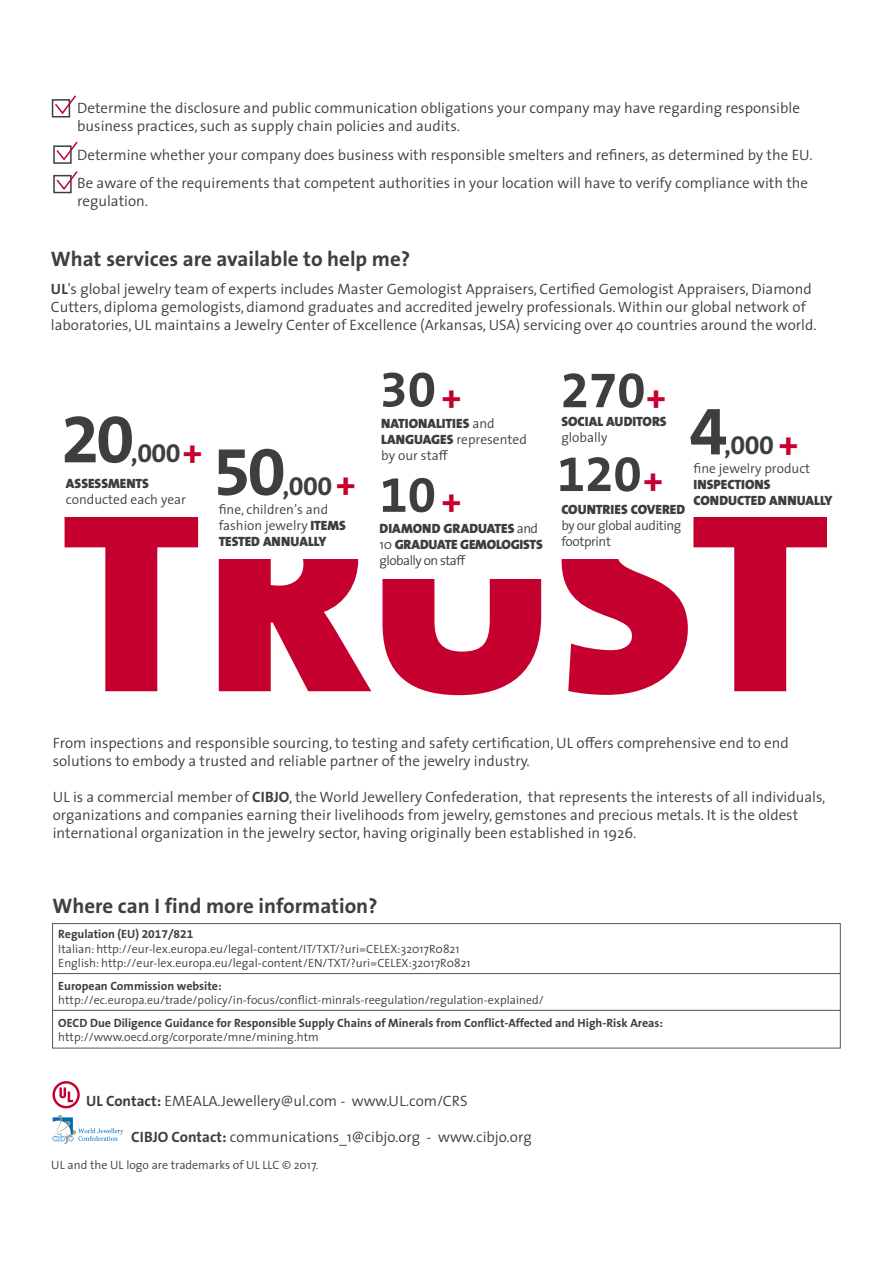
<style>
.page{position:relative;width:893px;height:1263px;background:#fff}
.page>*{position:absolute;margin:0;border:0;box-sizing:border-box;transform-origin:0 0}
.t1{font:700 69.75px "The Sans B7";color:#3e3e3f}
.t2{font:700 51.3px "The Sans B7";color:#3e3e3f}
.t3{font:700 27px "The Sans B7";color:#3e3e3f}
.t4{font:700 21px "The Sans B7";color:#3e3e3f}
.t5{font:300 15px/18px "The Sans";color:#3e3e3f}
.t6{font:300 13.5px/16.2px "The Sans";color:#3e3e3f}
.t7{font:900 13.5px/16.2px "The Sans";color:#3e3e3f}
.t8{font:300 13.5px/16.2px "The Sans";letter-spacing:-.03em;color:#3e3e3f}
.t9{font:300 12px/14.4px "The Sans";color:#3e3e3f}
.t10{font:700 12px "The Sans B7";color:#3e3e3f}
.s1{font-family:"The Sans B7";font-weight:700}
.s2{font-size:36.45px;color:#c5002e}
.s3{font-weight:900}
.s4{font-weight:300}
</style>
<div class="page">
<svg style="left:52px;top:1081px;width:28px;height:27px"></svg>
<div style="left:52px;top:99px;width:18px;height:18px;border:2px solid #3e3e3f"></div>
<svg style="left:53px;top:95px;width:23px;height:20px"></svg>
<div style="left:53px;top:145px;width:19px;height:19px;border:2px solid #3e3e3f"></div>
<svg style="left:55px;top:141px;width:23px;height:21px"></svg>
<div style="left:53px;top:175px;width:19px;height:18px;border:2px solid #3e3e3f"></div>
<svg style="left:55px;top:171px;width:23px;height:20px"></svg>
<div style="left:52px;top:923px;width:789px;height:125px;border:1px solid #57585a"></div>
<hr style="left:53px;top:973px;width:787px;height:1px;background:#57585a">
<hr style="left:53px;top:1010px;width:787px;height:1px;background:#57585a">
<svg style="left:52px;top:1115px;width:71px;height:29px"></svg>
<svg style="left:65px;top:517px;width:133px;height:174px"></svg>
<svg style="left:219px;top:559px;width:152px;height:132px"></svg>
<svg style="left:382px;top:579px;width:159px;height:116px"></svg>
<svg style="left:562px;top:517px;width:265px;height:178px"></svg>
<div style="left:213px;top:455px;width:475px;height:104px;background:#fff"></div>
<div style="left:367px;top:438px;width:186px;height:141px;background:#fff"></div>
<p class="t5" style="left:77px;top:99px;width:724px">Determine the disclosure and public communication obligations your company may have regarding responsible business practices, such as supply chain policies and audits.</p>
<p class="t5" style="left:77px;top:140px;width:737px;line-height:28.5px">Determine whether your company does business with responsible smelters and refiners, as determined by the EU.<br>Be aware of the requirements that competent authorities in your location will have to verify compliance with the</p>
<p class="t5" style="left:77px;top:192px;width:72px">regulation.</p>
<h3 class="t4" style="left:51px;top:248px;width:361px">What services are available to help me?</h3>
<p class="t5" style="left:51px;top:279px;width:767px"><span class="s1">UL</span>'s global jewelry team of experts includes Master Gemologist Appraisers, Certified Gemologist Appraisers, Diamond<br>Cutters, diploma gemologists, diamond graduates and accredited jewelry professionals. Within our global network of laboratories, UL maintains a Jewelry Center of Excellence (Arkansas, USA) servicing over 40 countries around the world.</p>
<h1 class="t1" style="left:61px;top:402px;width:75px">20</h1>
<h3 class="t3" style="left:131px;top:439px;width:73px">,000<span class="s2">+</span></h3>
<p class="t7" style="left:66px;top:475px;width:85px">ASSESSMENTS</p>
<p class="t6" style="left:66px;top:491px;width:122px">conducted each year</p>
<h1 class="t1" style="left:213px;top:434px;width:75px">50</h1>
<h3 class="t3" style="left:282px;top:471px;width:75px">,000 <span class="s2">+</span></h3>
<p class="t6" style="left:219px;top:500px;width:129px">fine, children’s and fashion jewelry <span class="s3">ITEMS<br>TESTED ANNUALLY</span></p>
<h2 class="t2" style="left:380px;top:362px;width:84px">30<span class="s2">+</span></h2>
<h2 class="t2" style="left:561px;top:363px;width:107px">270<span class="s2">+</span></h2>
<h1 class="t1" style="left:689px;top:394px;width:40px">4</h1>
<p class="t7" style="left:561px;top:413px;width:107px">SOCIAL AUDITORS</p>
<p class="t6" style="left:561px;top:429px;width:48px">globally</p>
<p class="t6" style="left:381px;top:415px;width:147px"><span class="s3">NATIONALITIES</span> and<br><span class="s3">LANGUAGES</span> represented by our staff</p>
<h3 class="t3" style="left:724px;top:431px;width:76px">,000 <span class="s2">+</span></h3>
<h2 class="t2" style="left:557px;top:447px;width:108px">120<span class="s2">+</span></h2>
<p class="t6" style="left:693px;top:460px;width:118px">fine jewelry product</p>
<p class="t7" style="left:693px;top:476px;width:141px">INSPECTIONS<br>CONDUCTED ANNUALLY</p>
<h2 class="t2" style="left:380px;top:467px;width:84px">10<span class="s2">+</span></h2>
<p class="t7" style="left:561px;top:501px;width:125px">COUNTRIES COVERED</p>
<p class="t8" style="left:561px;top:517px;width:121px">by our global auditing footprint</p>
<p class="t7" style="left:380px;top:520px;width:165px">DIAMOND GRADUATES <span class="s4">and<br>10</span> GRADUATE GEMOLOGISTS <span class="s4">globally on staff</span></p>
<p class="t5" style="left:53px;top:733px;width:738px">From inspections and responsible sourcing, to testing and safety certification, UL offers comprehensive end to end solutions to embody a trusted and reliable partner of the jewelry industry.</p>
<p class="t5" style="left:53px;top:787px;width:774px">UL is a commercial member of <span class="s1">CIBJO</span>, the World Jewellery Confederation, that represents the interests of all individuals, organizations and companies earning their livelihoods from jewelry, gemstones and precious metals. It is the oldest international organization in the jewelry sector, having originally been established in 1926.</p>
<h3 class="t4" style="left:53px;top:895px;width:327px">Where can I find more information?</h3>
<p class="t10" style="left:58px;top:928px;width:137px">Regulation (EU) 2017/821</p>
<p class="t9" style="left:58px;top:941px;width:414px">Italian: http://eur-lex.europa.eu/legal-content/IT/TXT/?uri=CELEX:32017R0821<br>English: http://eur-lex.europa.eu/legal-content/EN/TXT/?uri=CELEX:32017R0821</p>
<p class="t10" style="left:58px;top:979px;width:165px">European Commission website:</p>
<p class="t9" style="left:58px;top:992px;width:487px">http://ec.europa.eu/trade/policy/in-focus/conflict-minrals-reegulation/regulation-explained/</p>
<p class="t10" style="left:58px;top:1016px;width:606px">OECD Due Diligence Guidance for Responsible Supply Chains of Minerals from Conflict-Affected and High-Risk Areas:</p>
<p class="t9" style="left:58px;top:1029px;width:262px">http://www.oecd.org/corporate/mne/mining.htm</p>
<p class="t5" style="left:86px;top:1091px;width:383px"><span class="s1">UL Contact:</span> EMEALA.Jewellery@ul.com - www.UL.com/CRS</p>
<p class="t5" style="left:131px;top:1127px;width:402px"><span class="s1">CIBJO Contact:</span> communications_1@cibjo.org - www.cibjo.org</p>
<p class="t9" style="left:51px;top:1157px;width:269px">UL and the UL logo are trademarks of UL LLC © 2017.</p>
</div>
